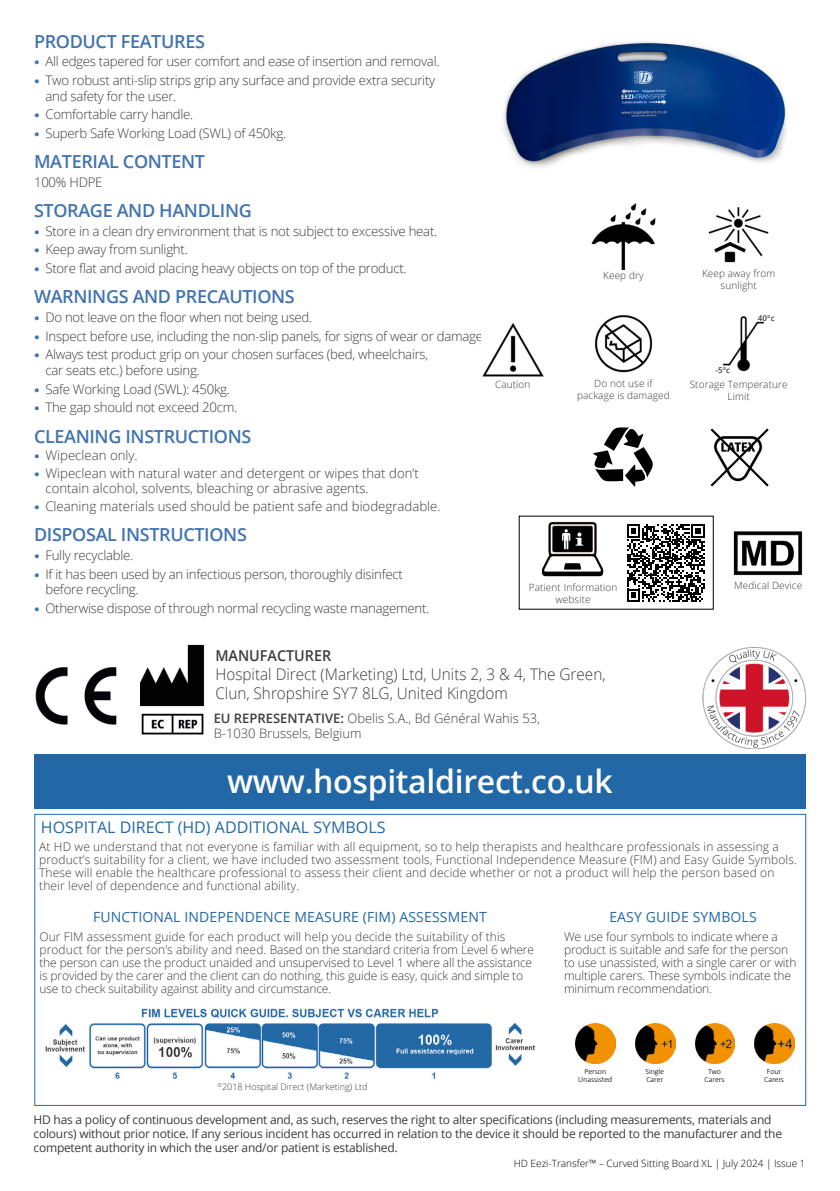
<style>
.page{position:relative;width:840px;height:1191px;background:#fff}
.page>*{position:absolute;margin:0;border:0;box-sizing:border-box;transform-origin:0 0}
.t1{font:600 32px "Open Sans";letter-spacing:-.01em;color:#fff}
.t2{font:600 18px "Open Sans";letter-spacing:-.02em;color:#4174ae}
.t3{font:300 16px/19.2px "Open Sans";color:#3c3c3b;scale:.95 1}
.t4{font:16px "Open Sans";color:#2368a6}
.t5{font:600 15px "Open Sans";color:#3c3c3b;scale:.95 1}
.t6{font:14px "Open Sans";letter-spacing:.01em;color:#2368a6}
.t7{font:300 13.2px/15.8px "Open Sans";letter-spacing:-.02em;color:#3c3c3b}
.t8{font:300 13.2px/15px "Open Sans";color:#3c3c3b}
.t9{font:300 13px/15.6px "Open Sans";color:#3c3c3b}
.t10{font:300 12px/13px "Open Sans";letter-spacing:-.01em;color:#3c3c3b}
.t11{font:300 12px/13px "Open Sans";letter-spacing:.01em;color:#3c3c3b}
.t12{font:12px/14px "Open Sans";letter-spacing:-.02em;color:#3c3c3b}
.t13{font:300 10px/12px "Open Sans";letter-spacing:.01em;color:#3c3c3b;text-align:center}
.t14{font:300 10px "Open Sans";color:#000}
.t15{font:300 9px "Open Sans";color:#3c3c3b}
.t16{font:300 8px/8px "Calibri";letter-spacing:-.01em;color:#000;text-align:center}
.t17{font:600 8px "Open Sans";color:#3c3c3b}
.s1{font-family:"Arial";font-weight:400;font-size:15.8px;color:#4174ae}
.s2{font-weight:600}
</style>
<div class="page">
<img style="left:541px;top:521px;width:62px;height:56px">
<div style="left:34px;top:754px;width:771px;height:54px;background:#2368a6"></div>
<img style="left:46px;top:1008px;width:488px;height:71px">
<img style="left:575px;top:1023px;width:40px;height:40px">
<img style="left:635px;top:1023px;width:39px;height:40px">
<img style="left:695px;top:1023px;width:39px;height:40px">
<img style="left:754px;top:1023px;width:39px;height:40px">
<img style="left:733px;top:531px;width:70px;height:45px">
<svg style="left:627px;top:524px;width:77px;height:78px"></svg>
<img style="left:591px;top:203px;width:65px;height:66px">
<img style="left:708px;top:207px;width:61px;height:56px">
<img style="left:482px;top:323px;width:62px;height:54px">
<img style="left:594px;top:315px;width:59px;height:58px">
<img style="left:723px;top:316px;width:41px;height:56px">
<svg style="left:710px;top:428px;width:58px;height:58px"></svg>
<svg style="left:593px;top:427px;width:60px;height:59px"></svg>
<img style="left:503px;top:41px;width:283px;height:126px">
<img style="left:140px;top:644px;width:65px;height:63px">
<img style="left:141px;top:713px;width:63px;height:22px">
<img style="left:702px;top:647px;width:103px;height:102px">
<img style="left:35px;top:667px;width:82px;height:58px">
<h2 class="t2" style="left:34px;top:29px;width:172px">PRODUCT FEATURES</h2>
<p class="t7" style="left:34px;top:53px;width:407px"><span class="s1">•</span> All edges tapered for user comfort and ease of insertion and removal.</p>
<p class="t7" style="left:45px;top:72px;width:391px;text-indent:-11px"><span class="s1">•</span> Two robust anti-slip strips grip any surface and provide extra security and safety for the user.</p>
<p class="t7" style="left:34px;top:106px;width:161px"><span class="s1">•</span> Comfortable carry handle.</p>
<p class="t7" style="left:34px;top:125px;width:253px"><span class="s1">•</span> Superb Safe Working Load (SWL) of 450kg.</p>
<h2 class="t2" style="left:34px;top:149px;width:172px">MATERIAL CONTENT</h2>
<p class="t7" style="left:34px;top:174px;width:70px">100% HDPE</p>
<h2 class="t2" style="left:34px;top:198px;width:219px">STORAGE AND HANDLING</h2>
<p class="t7" style="left:34px;top:223px;width:404px"><span class="s1">•</span> Store in a clean dry environment that is not subject to excessive heat.</p>
<p class="t7" style="left:34px;top:241px;width:155px"><span class="s1">•</span> Keep away from sunlight.</p>
<p class="t7" style="left:34px;top:260px;width:374px"><span class="s1">•</span> Store flat and avoid placing heavy objects on top of the product.</p>
<h2 class="t2" style="left:34px;top:284px;width:262px">WARNINGS AND PRECAUTIONS</h2>
<p class="t7" style="left:34px;top:309px;width:279px"><span class="s1">•</span> Do not leave on the floor when not being used.</p>
<p class="t7" style="left:34px;top:327px;width:453px"><span class="s1">•</span> Inspect before use, including the non-slip panels, for signs of wear or damage.</p>
<p class="t7" style="left:45px;top:346px;width:384px;text-indent:-11px"><span class="s1">•</span> Always test product grip on your chosen surfaces (bed, wheelchairs, car seats etc.) before using.</p>
<p class="t7" style="left:34px;top:381px;width:197px"><span class="s1">•</span> Safe Working Load (SWL): 450kg.</p>
<p class="t7" style="left:34px;top:399px;width:205px"><span class="s1">•</span> The gap should not exceed 20cm.</p>
<h2 class="t2" style="left:34px;top:423px;width:219px">CLEANING INSTRUCTIONS</h2>
<p class="t8" style="left:34px;top:448px;width:105px"><span class="s1">•</span> Wipeclean only.</p>
<p class="t8" style="left:45px;top:465px;width:375px;text-indent:-11px"><span class="s1">•</span> Wipeclean with natural water and detergent or wipes that don’t contain alcohol, solvents, bleaching or abrasive agents.</p>
<p class="t8" style="left:34px;top:498px;width:408px"><span class="s1">•</span> Cleaning materials used should be patient safe and biodegradable.</p>
<h2 class="t2" style="left:34px;top:522px;width:214px">DISPOSAL INSTRUCTIONS</h2>
<p class="t7" style="left:34px;top:547px;width:101px"><span class="s1">•</span> Fully recyclable.</p>
<p class="t7" style="left:45px;top:565px;width:358px;text-indent:-11px"><span class="s1">•</span> If it has been used by an infectious person, thoroughly disinfect before recycling.</p>
<p class="t7" style="left:34px;top:600px;width:396px"><span class="s1">•</span> Otherwise dispose of through normal recycling waste management.</p>
<p class="t13" style="left:603px;top:269px;width:42px">Keep dry</p>
<p class="t13" style="left:701px;top:267px;width:75px">Keep away from sunlight</p>
<p class="t17" style="left:715px;top:364px;width:16px">-5°c</p>
<p class="t17" style="left:757px;top:313px;width:18px">40°c</p>
<p class="t13" style="left:494px;top:378px;width:37px">Caution</p>
<p class="t13" style="left:576px;top:377px;width:94px">Do not use if package is damaged</p>
<p class="t13" style="left:689px;top:378px;width:99px">Storage Temperature<br>Limit</p>
<p class="t13" style="left:528px;top:581px;width:90px">Patient Information website</p>
<p class="t13" style="left:733px;top:579px;width:70px">Medical Device</p>
<p class="t5" style="left:215px;top:645px;width:123px">MANUFACTURER</p>
<p class="t3" style="left:215px;top:664px;width:412px">Hospital Direct (Marketing) Ltd, Units 2, 3 &amp; 4, The Green,<br>Clun, Shropshire SY7 8LG, United Kingdom</p>
<p class="t9" style="left:213px;top:710px;width:327px"><span class="s2">EU REPRESENTATIVE:</span> Obelis S.A., Bd Général Wahis 53,<br>B-1030 Brussels, Belgium</p>
<h1 class="t1" style="left:227px;top:760px;width:387px">www.hospitaldirect.co.uk</h1>
<p class="t4" style="left:41px;top:816px;width:346px">HOSPITAL DIRECT (HD) ADDITIONAL SYMBOLS</p>
<p class="t11" style="left:39px;top:839px;width:758px">At HD we understand that not everyone is familiar with all equipment, so to help therapists and healthcare professionals in assessing a product’s suitability for a client, we have included two assessment tools, Functional Independence Measure (FIM) and Easy Guide Symbols.<br>These will enable the healthcare professional to assess their client and decide whether or not a product will help the person based on their level of dependence and functional ability.</p>
<p class="t6" style="left:93px;top:907px;width:395px">FUNCTIONAL INDEPENDENCE MEASURE (FIM) ASSESSMENT</p>
<p class="t10" style="left:39px;top:929px;width:496px">Our FIM assessment guide for each product will help you decide the suitability of this product for the person’s ability and need. Based on the standard criteria from Level 6 where the person can use the product unaided and unsupervised to Level 1 where all the assistance is provided by the carer and the client can do nothing, this guide is easy, quick and simple to use to check suitability against ability and circumstance.</p>
<p class="t15" style="left:217px;top:1080px;width:151px"><sup>©</sup>2018 Hospital Direct (Marketing) Ltd</p>
<p class="t6" style="left:609px;top:907px;width:149px">EASY GUIDE SYMBOLS</p>
<p class="t10" style="left:563px;top:929px;width:234px">We use four symbols to indicate where a product is suitable and safe for the person to use unassisted, with a single carer or with multiple carers. These symbols indicate the minimum recommendation.</p>
<p class="t16" style="left:578px;top:1067px;width:36px">Person<br>Unassisted</p>
<p class="t16" style="left:645px;top:1067px;width:20px;text-align:left">Single<br>Carer</p>
<p class="t16" style="left:704px;top:1067px;width:21px">Two<br>Carers</p>
<p class="t16" style="left:763px;top:1067px;width:21px">Four<br>Carers</p>
<p class="t12" style="left:34px;top:1112px;width:749px">HD has a policy of continuous development and, as such, reserves the right to alter specifications (including measurements, materials and colours) without prior notice. If any serious incident has occurred in relation to the device it should be reported to the manufacturer and the competent authority in which the user and/or patient is established.</p>
<p class="t14" style="left:513px;top:1157px;width:293px">HD Eezi-Transfer™ – Curved Sitting Board XL | July 2024 | Issue 1</p>
</div>
